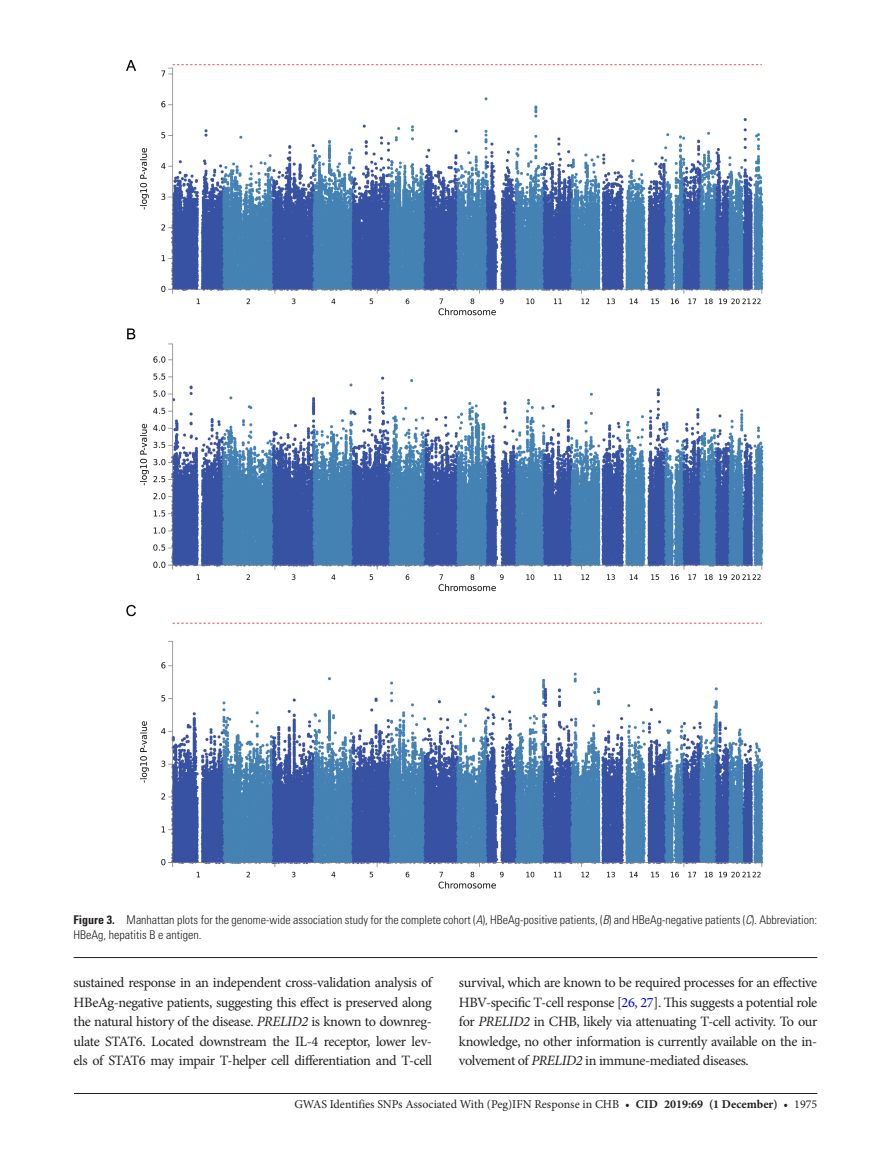
<style>
.page{position:relative;width:891px;height:1174px;background:#fff}
.page>*{position:absolute;margin:0;border:0;box-sizing:border-box;transform-origin:0 0}
.t1{font:14.25px/19.5px "Minion Pro";letter-spacing:-.025em;color:#231f20;text-align:justify}
.t2{font:300 condensed 12px/15px "Univers LT Std";color:#231f20}
.t3{font:12px "Minion Pro";color:#231f20}
.s1{font-weight:700}
.s2{font-style:italic}
.s3{color:#00f}
</style>
<div class="page">
<hr style="left:74px;top:1093px;width:743px;height:1px;background:#231f20">
<hr style="left:74px;top:957px;width:743px;height:1px;background:#231f20">
<img style="left:126px;top:59px;width:638px;height:830px">
<p class="t2" style="left:74px;top:912px;width:745px"><span class="s1">Figure 3.</span> Manhattan plots for the genome-wide association study for the complete cohort (<span class="s2">A</span>), HBeAg-positive patients, (<span class="s2">B</span>) and HBeAg-negative patients (<span class="s2">C</span>). Abbreviation:<br>HBeAg, hepatitis B e antigen.</p>
<p class="t1" style="left:74px;top:973px;width:360px">sustained response in an independent cross-validation analysis of HBeAg-negative patients, suggesting this effect is preserved along the natural history of the disease. <span class="s2">PRELID2</span> is known to downreg&shy;ulate STAT6. Located downstream the IL-4 receptor, lower lev&shy;els of STAT6 may impair T-helper cell differentiation and T-cell</p>
<p class="t1" style="left:459px;top:973px;width:360px">survival, which are known to be required processes for an effective HBV-specific T-cell response [<span class="s3">26</span>, <span class="s3">27</span>]. This suggests a potential role for <span class="s2">PRELID2</span> in CHB, likely via attenuating T-cell activity. To our knowledge, no other information is currently available on the in&shy;volvement of <span class="s2">PRELID2</span> in immune-mediated diseases.</p>
<p class="t3" style="left:294px;top:1096px;width:524px">GWAS Identifies SNPs Associated With (Peg)IFN Response in CHB • <span class="s1">cid 2019:69 (1 December)</span> • 1975</p>
</div>
